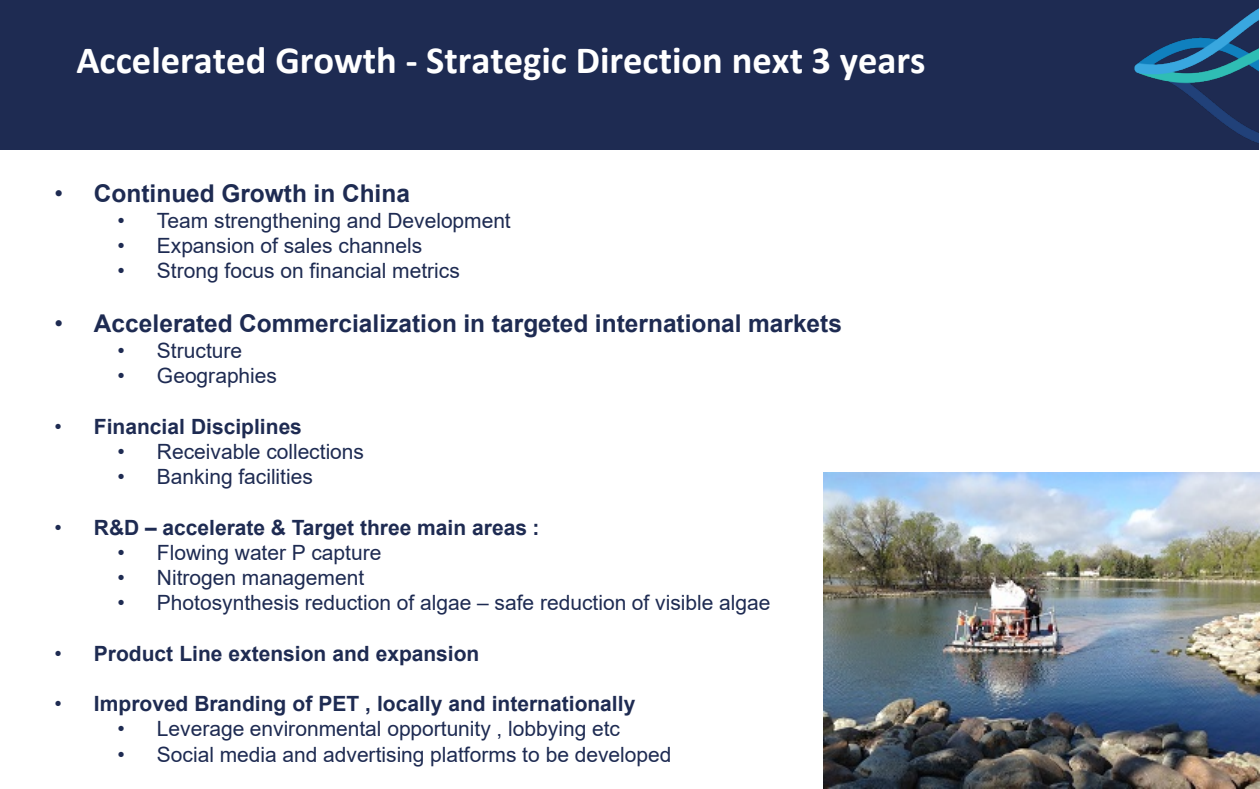
<style>
.page{position:relative;width:1260px;height:789px;background:#fff}
.page>*{position:absolute;margin:0;border:0;box-sizing:border-box;transform-origin:0 0}
.t1{font:700 38.5px "Calibri";color:#fff}
.t2{font:700 24.5px "Arial";color:#1e2b52}
.t3{font:21px "Arial";color:#1e2b52}
.t4{font:700 21px "Arial";color:#1e2b52}
.s1{font-weight:400}
</style>
<div class="page">
<div style="left:0;top:0;width:904px;height:149px;background:#1e2b52"></div>
<div style="left:903px;top:0;width:356px;height:149px;background:#1e2b52"></div>
<img style="left:1134px;top:8px;width:125px;height:142px">
<img style="left:823px;top:472px;width:437px;height:316px">
<h2 class="t1" style="left:76px;top:33px;width:851px">Accelerated Growth - Strategic Direction next 3 years</h2>
<p class="t2" style="left:55px;top:176px;width:357px"><span class="s1">•</span> Continued Growth in China</p>
<p class="t3" style="left:118px;top:206px;width:395px">• Team strengthening and Development</p>
<p class="t3" style="left:118px;top:231px;width:306px">• Expansion of sales channels</p>
<p class="t3" style="left:118px;top:256px;width:344px">• Strong focus on financial metrics</p>
<p class="t2" style="left:55px;top:306px;width:789px"><span class="s1">•</span> Accelerated Commercialization in targeted international markets</p>
<p class="t3" style="left:118px;top:336px;width:126px">• Structure</p>
<p class="t3" style="left:118px;top:361px;width:161px">• Geographies</p>
<p class="t4" style="left:55px;top:411px;width:249px"><span class="s1">•</span> Financial Disciplines</p>
<p class="t3" style="left:118px;top:437px;width:248px">• Receivable collections</p>
<p class="t3" style="left:118px;top:462px;width:197px">• Banking facilities</p>
<p class="t4" style="left:55px;top:512px;width:486px"><span class="s1">•</span> R&amp;D – accelerate &amp; Target three main areas :</p>
<p class="t3" style="left:118px;top:538px;width:265px">• Flowing water P capture</p>
<p class="t3" style="left:118px;top:563px;width:248px">• Nitrogen management</p>
<p class="t3" style="left:118px;top:588px;width:654px">• Photosynthesis reduction of algae – safe reduction of visible algae</p>
<p class="t4" style="left:55px;top:638px;width:426px"><span class="s1">•</span> Product Line extension and expansion</p>
<p class="t4" style="left:55px;top:688px;width:582px"><span class="s1">•</span> Improved Branding of PET , locally and internationally</p>
<p class="t3" style="left:118px;top:714px;width:504px">• Leverage environmental opportunity , lobbying etc</p>
<p class="t3" style="left:118px;top:739px;width:555px">• Social media and advertising platforms to be developed</p>
</div>
